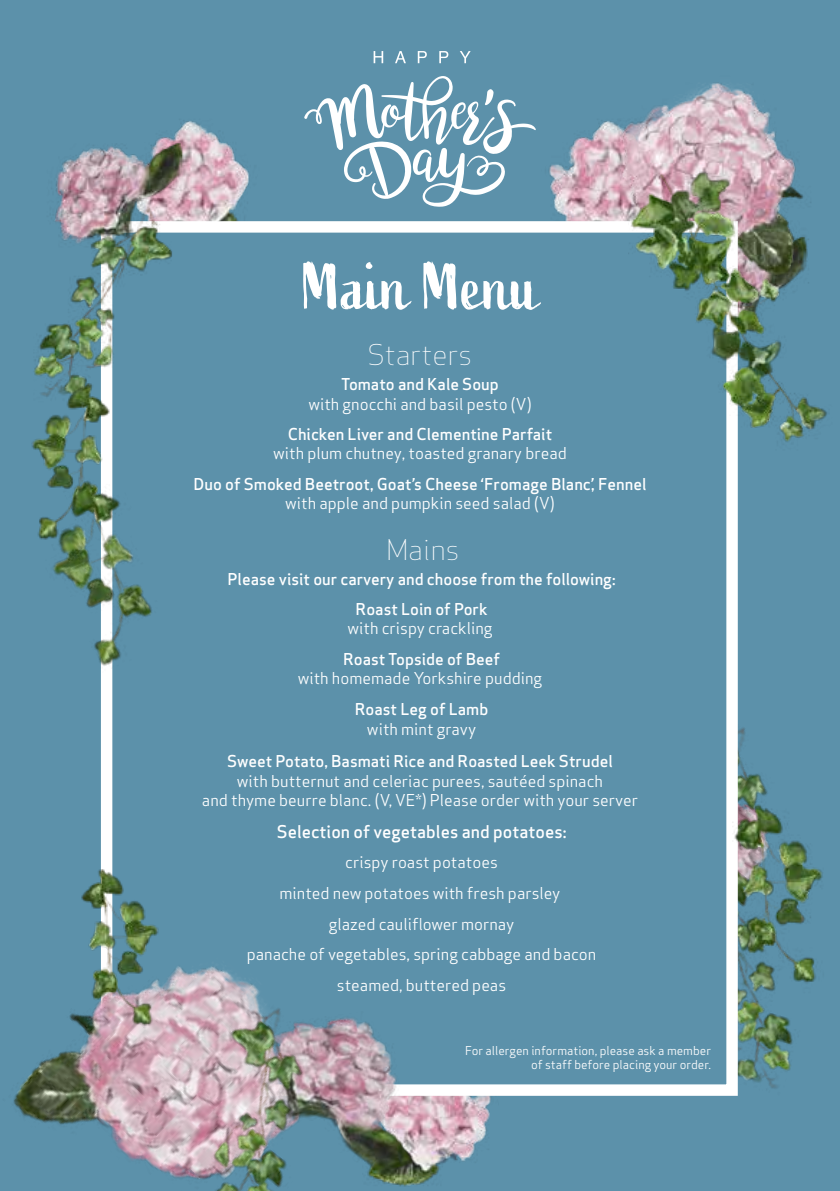
<style>
.page{position:relative;width:840px;height:1191px;background:#fff}
.page>*{position:absolute;margin:0;border:0;box-sizing:border-box;transform-origin:0 0}
.t1{font:65.4px "Active";letter-spacing:.005em;color:#fff}
.t2{font:28px "Apex Sans Light T";color:#fff}
.t3{font:17.2px "Apex Sans Medium T";color:#fff}
.t4{font:16px/30.6px "Apex Sans Book T";color:#fff;text-align:center}
.t5{font:16px/30.6px "Apex Sans Medium T";color:#fff;text-align:center}
.t6{font:12px/14.4px "Apex Sans Book T";color:#fff;text-align:right}
</style>
<div class="page">
<div style="left:0;top:0;width:839px;height:1191px;background:#5c91aa"></div>
<img style="left:439px;top:1095px;width:59px;height:75px">
<img style="left:186px;top:121px;width:63px;height:100px">
<img style="left:549px;top:123px;width:54px;height:98px">
<img style="left:603px;top:83px;width:177px;height:138px">
<img style="left:625px;top:996px;width:168px;height:100px">
<img style="left:737px;top:691px;width:31px;height:108px">
<div style="left:101px;top:221px;width:636px;height:874px;background:#5c91aa;border:11px solid #fff"></div>
<img style="left:628px;top:151px;width:199px;height:301px">
<img style="left:33px;top:259px;width:135px;height:120px">
<img style="left:32px;top:379px;width:81px;height:84px">
<img style="left:55px;top:122px;width:143px;height:137px">
<img style="left:13px;top:966px;width:215px;height:181px">
<img style="left:392px;top:1075px;width:47px;height:112px">
<img style="left:72px;top:865px;width:105px;height:172px">
<img style="left:725px;top:799px;width:98px;height:197px">
<img style="left:38px;top:463px;width:114px;height:228px">
<img style="left:118px;top:972px;width:274px;height:219px">
<svg style="left:373px;top:51px;width:10px;height:12px"></svg>
<svg style="left:395px;top:51px;width:10px;height:12px"></svg>
<svg style="left:417px;top:51px;width:9px;height:12px"></svg>
<svg style="left:439px;top:51px;width:9px;height:12px"></svg>
<svg style="left:460px;top:51px;width:10px;height:12px"></svg>
<svg style="left:304px;top:76px;width:231px;height:131px"></svg>
<h1 class="t1" style="left:302px;top:249px;width:237px">Main Menu</h1>
<h2 class="t2" style="left:368px;top:337px;width:105px">Starters</h2>
<p class="t5" style="left:341px;top:369px;width:159px">Tomato and Kale Soup</p>
<p class="t4" style="left:308px;top:388px;width:225px">with gnocchi and basil pesto (V)</p>
<p class="t5" style="left:287px;top:419px;width:266px">Chicken Liver and Clementine Parfait</p>
<p class="t4" style="left:273px;top:438px;width:295px">with plum chutney, toasted granary bread</p>
<p class="t5" style="left:193px;top:468px;width:454px">Duo of Smoked Beetroot, Goat’s Cheese ‘Fromage Blanc’, Fennel</p>
<p class="t4" style="left:285px;top:488px;width:271px">with apple and pumpkin seed salad (V)</p>
<h2 class="t2" style="left:386px;top:531px;width:74px">Mains</h2>
<p class="t5" style="left:227px;top:563px;width:389px">Please visit our carvery and choose from the following:<br>Roast Loin of Pork</p>
<p class="t4" style="left:347px;top:613px;width:146px">with crispy crackling</p>
<p class="t5" style="left:343px;top:643px;width:158px">Roast Topside of Beef</p>
<p class="t4" style="left:297px;top:663px;width:246px">with homemade Yorkshire pudding</p>
<p class="t5" style="left:354px;top:693px;width:135px">Roast Leg of Lamb</p>
<p class="t4" style="left:367px;top:714px;width:111px">with mint gravy</p>
<p class="t5" style="left:227px;top:746px;width:387px">Sweet Potato, Basmati Rice and Roasted Leek Strudel</p>
<p class="t4" style="left:202px;top:771px;width:437px;line-height:19.2px">with butternut and celeriac purees, sautéed spinach<br>and thyme beurre blanc. (V, VE*) Please order with your server</p>
<p class="t3" style="left:277px;top:820px;width:291px">Selection of vegetables and potatoes:</p>
<p class="t4" style="left:247px;top:847px;width:351px">crispy roast potatoes<br>minted new potatoes with fresh parsley<br>glazed cauliflower mornay<br>panache of vegetables, spring cabbage and bacon steamed, buttered peas</p>
<p class="t6" style="left:465px;top:1043px;width:247px">For allergen information, please ask a member of staff before placing your order.</p>
</div>
